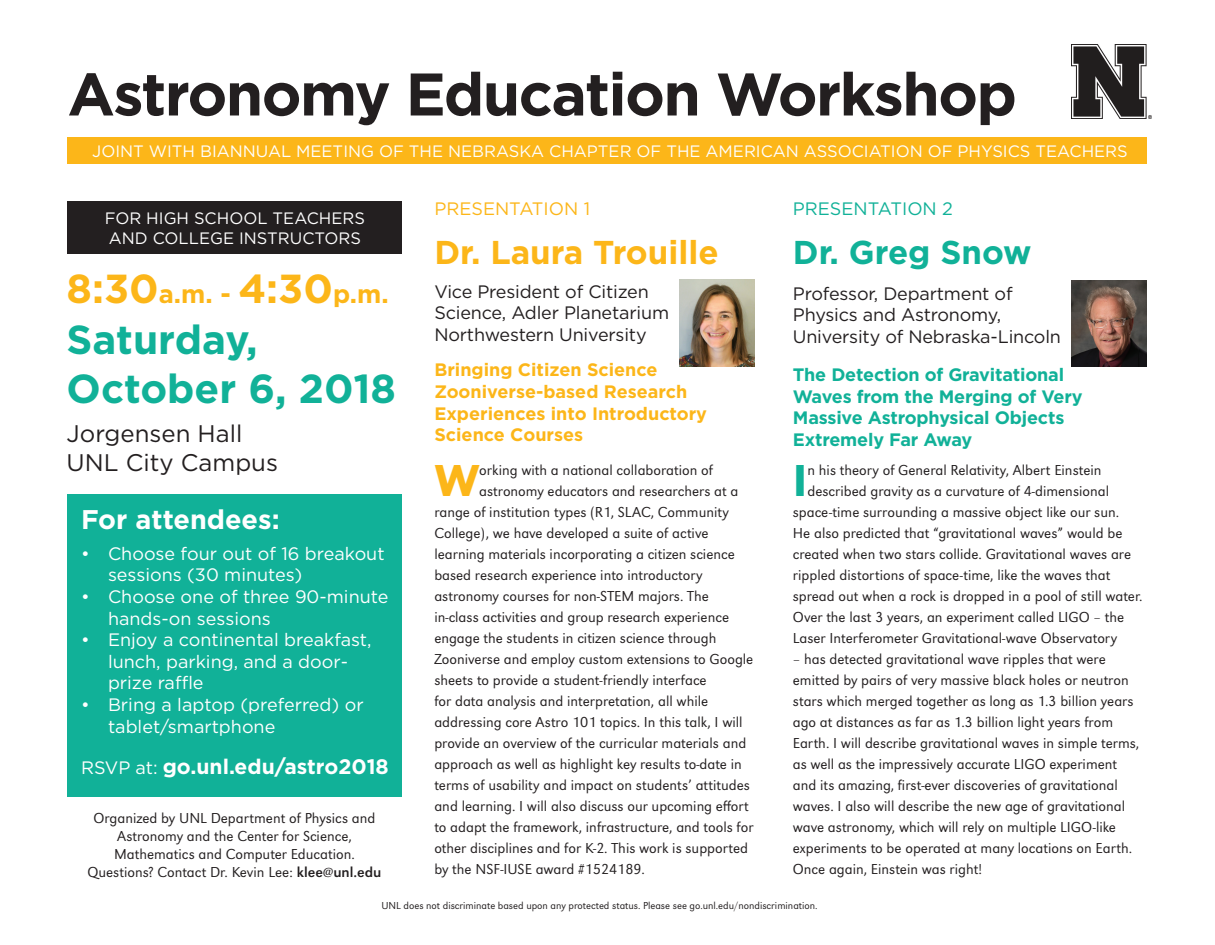
<style>
.page{position:relative;width:1215px;height:945px;background:#fff}
.page>*{position:absolute;margin:0;border:0;box-sizing:border-box;transform-origin:0 0}
.t1{font:700 60px "Gotham";letter-spacing:-.025em;color:#231f20}
.t2{font:500 46.5px "URW Grotesk";color:#fcb619}
.t3{font:500 46.5px "URW Grotesk";color:#11b198}
.t4{font:700 40.5px/48.6px "Gotham";color:#11b198}
.t5{font:700 33px "Gotham";color:#fcb619}
.t6{font:700 33px "Gotham";color:#11b198}
.t7{font:700 27px "Gotham";color:#fff}
.t8{font:700 25.5px "Gotham";color:#fcb619}
.t9{font:24px/28.8px "Gotham";color:#231f20}
.t10{font:700 21px "Gotham";color:#fff}
.t11{font:18px/21.6px "Gotham";color:#fff}
.t12{font:18px/21.6px "Gotham";letter-spacing:-.01em;color:#231f20}
.t13{font:700 18px/21.6px "Gotham";letter-spacing:-.01em;color:#11b198}
.t14{font:700 18px/21.6px "Gotham";color:#fcb619}
.t15{font:18px "Gotham";color:#fcb619}
.t16{font:18px "Gotham";color:#11b198}
.t17{font:16.5px/19.8px "Gotham";color:#fff}
.t18{font:300 15px/21px "URW Grotesk";color:#231f20}
.t19{font:300 10.5px "URW Grotesk";color:#231f20}
.s1{font-size:40.5px}
.s2{font-weight:400;font-size:18px}
.s3{font-weight:400}
</style>
<div class="page">
<div style="left:68px;top:138px;width:1080px;height:26px;background:#fcb619"></div>
<div style="left:68px;top:494px;width:334px;height:302px;background:#11b198"></div>
<img style="left:1072px;top:45px;width:79px;height:74px">
<div style="left:68px;top:201px;width:334px;height:52px;background:#231f20"></div>
<img style="left:680px;top:280px;width:74px;height:86px">
<img style="left:1072px;top:280px;width:75px;height:87px">
<h1 class="t1" style="left:68px;top:54px;width:951px">Astronomy Education Workshop</h1>
<p class="t17" style="left:92px;top:141px;width:1037px">JOINT WITH BIANNUAL MEETING OF THE NEBRASKA CHAPTER OF THE AMERICAN ASSOCIATION OF PHYSICS TEACHERS</p>
<p class="t17" style="left:105px;top:208px;width:262px">FOR HIGH SCHOOL TEACHERS<br>AND COLLEGE INSTRUCTORS</p>
<h3 class="t8" style="left:67px;top:277px;width:324px"><span class="s1">8:30</span>a.m. - <span class="s1">4:30</span>p.m.</h3>
<h3 class="t4" style="left:67px;top:315px;width:331px">Saturday,<br>October 6, 2018</h3>
<h3 class="t9" style="left:67px;top:419px;width:213px">Jorgensen Hall<br>UNL City Campus</h3>
<h3 class="t7" style="left:81px;top:502px;width:200px">For attendees:</h3>
<p class="t11" style="left:108px;top:542px;width:278px;text-indent:-27px">• Choose four out of 16 breakout sessions (30 minutes)</p>
<p class="t11" style="left:108px;top:585px;width:282px;text-indent:-27px">• Choose one of three 90-minute hands-on sessions</p>
<p class="t11" style="left:108px;top:629px;width:265px;text-indent:-27px">• Enjoy a continental breakfast, lunch, parking, and a door&shy;prize raffle</p>
<p class="t11" style="left:108px;top:693px;width:257px;text-indent:-27px">• Bring a laptop (preferred) or tablet/smartphone</p>
<h3 class="t10" style="left:81px;top:753px;width:309px"><span class="s2">RSVP at:</span> go.unl.edu/astro2018</h3>
<p class="t18" style="left:87px;top:809px;width:295px;line-height:18px;text-align:center">Organized by UNL Department of Physics and Astronomy and the Center for Science, Mathematics and Computer Education.<br>Questions? Contact Dr. Kevin Lee: <span class="s3">klee@unl.edu</span></p>
<p class="t15" style="left:434px;top:198px;width:157px">PRESENTATION 1</p>
<h3 class="t5" style="left:434px;top:230px;width:286px">Dr. Laura Trouille</h3>
<p class="t16" style="left:793px;top:198px;width:162px">PRESENTATION 2</p>
<h3 class="t6" style="left:793px;top:230px;width:240px">Dr. Greg Snow</h3>
<p class="t12" style="left:434px;top:280px;width:236px">Vice President of Citizen<br>Science, Adler Planetarium<br>Northwestern University</p>
<p class="t12" style="left:793px;top:282px;width:270px">Professor, Department of<br>Physics and Astronomy,<br>University of Nebraska-Lincoln</p>
<p class="t14" style="left:434px;top:359px;width:274px">Bringing Citizen Science<br>Zooniverse-based Research<br>Experiences into Introductory<br>Science Courses</p>
<h2 class="t2" style="left:434px;top:453px;width:46px">W</h2>
<p class="t18" style="left:479px;top:459px;width:235px">orking with a national collaboration of</p>
<p class="t18" style="left:479px;top:480px;width:261px">astronomy educators and researchers at a</p>
<p class="t18" style="left:434px;top:501px;width:296px">range of institution types (R1, SLAC, Community</p>
<p class="t18" style="left:434px;top:522px;width:276px">College), we have developed a suite of active</p>
<p class="t18" style="left:434px;top:543px;width:302px">learning materials incorporating a citizen science</p>
<p class="t18" style="left:434px;top:564px;width:270px">based research experience into introductory</p>
<p class="t18" style="left:434px;top:585px;width:276px">astronomy courses for non-STEM majors. The</p>
<p class="t18" style="left:434px;top:606px;width:296px">in-class activities and group research experience</p>
<p class="t18" style="left:434px;top:627px;width:284px">engage the students in citizen science through</p>
<p class="t18" style="left:434px;top:648px;width:320px">Zooniverse and employ custom extensions to Google</p>
<p class="t18" style="left:434px;top:669px;width:274px">sheets to provide a student-friendly interface</p>
<p class="t18" style="left:434px;top:690px;width:275px">for data analysis and interpretation, all while</p>
<p class="t18" style="left:434px;top:711px;width:310px">addressing core Astro 101 topics. In this talk, I will</p>
<p class="t18" style="left:434px;top:732px;width:313px">provide an overview of the curricular materials and</p>
<p class="t18" style="left:434px;top:753px;width:309px">approach as well as highlight key results to-date in</p>
<p class="t18" style="left:434px;top:774px;width:317px">terms of usability and impact on students’ attitudes</p>
<p class="t18" style="left:434px;top:795px;width:316px">and learning. I will also discuss our upcoming effort</p>
<p class="t18" style="left:434px;top:816px;width:321px">to adapt the framework, infrastructure, and tools for</p>
<p class="t18" style="left:434px;top:837px;width:315px">other disciplines and for K-2. This work is supported</p>
<p class="t18" style="left:434px;top:858px;width:212px">by the NSF-IUSE award #1524189.</p>
<p class="t13" style="left:793px;top:364px;width:291px">The Detection of Gravitational<br>Waves from the Merging of Very<br>Massive Astrophysical Objects<br>Extremely Far Away</p>
<h2 class="t3" style="left:793px;top:453px;width:16px">I</h2>
<p class="t18" style="left:807px;top:459px;width:296px">n his theory of General Relativity, Albert Einstein</p>
<p class="t18" style="left:807px;top:480px;width:303px">described gravity as a curvature of 4-dimensional</p>
<p class="t18" style="left:793px;top:501px;width:328px">space-time surrounding a massive object like our sun.</p>
<p class="t18" style="left:793px;top:522px;width:331px">He also predicted that “gravitational waves” would be</p>
<p class="t18" style="left:793px;top:543px;width:340px">created when two stars collide. Gravitational waves are</p>
<p class="t18" style="left:793px;top:564px;width:319px">rippled distortions of space-time, like the waves that</p>
<p class="t18" style="left:793px;top:585px;width:351px">spread out when a rock is dropped in a pool of still water.</p>
<p class="t18" style="left:793px;top:606px;width:333px">Over the last 3 years, an experiment called LIGO – the</p>
<p class="t18" style="left:793px;top:627px;width:326px">Laser Interferometer Gravitational-wave Observatory</p>
<p class="t18" style="left:793px;top:648px;width:348px">– has detected gravitational wave ripples that were emitted by pairs of very massive black holes or neutron stars which merged together as long as 1.3 billion years ago at distances as far as 1.3 billion light years from Earth. I will describe gravitational waves in simple terms, as well as the impressively accurate LIGO experiment and its amazing, first-ever discoveries of gravitational waves. I also will describe the new age of gravitational wave astronomy, which will rely on multiple LIGO-like experiments to be operated at many locations on Earth.<br>Once again, Einstein was right!</p>
<p class="t19" style="left:381px;top:899px;width:438px">UNL does not discriminate based upon any protected status. Please see go.unl.edu/nondiscrimination.</p>
</div>
